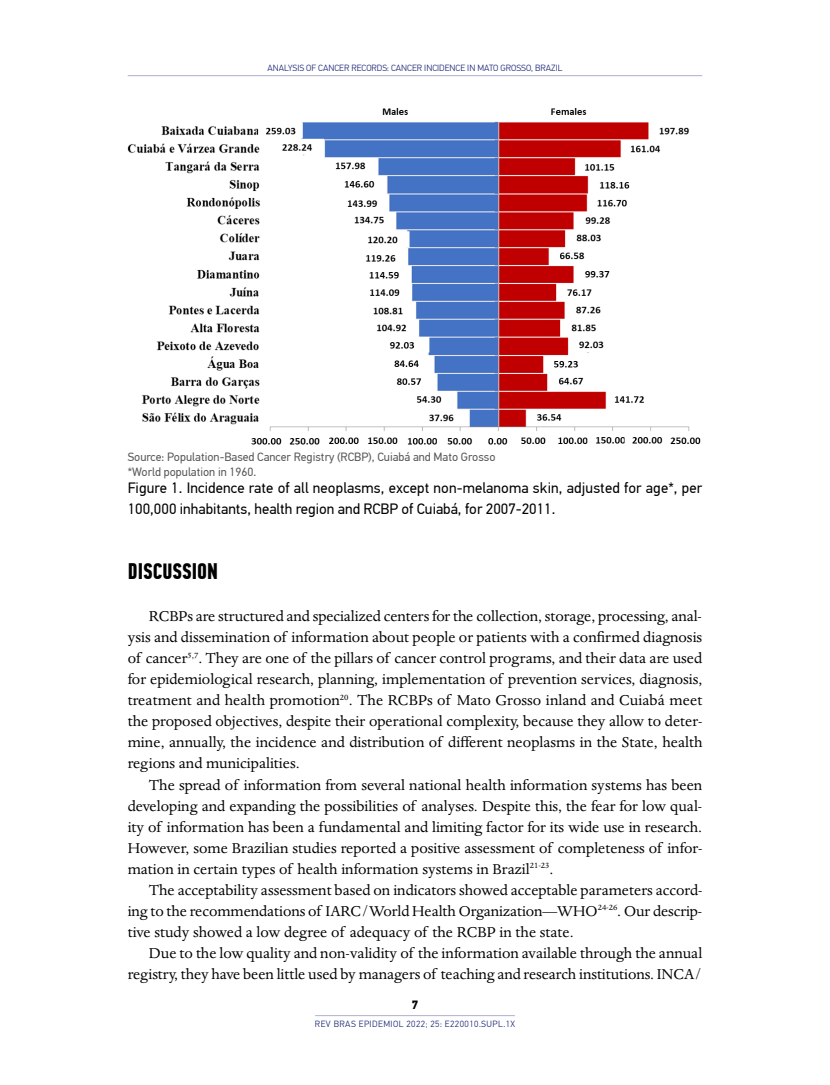
<style>
.page{position:relative;width:830px;height:1085px;background:#fff}
.page>*{position:absolute;margin:0;border:0;box-sizing:border-box;transform-origin:0 0}
.t1{font:700 22.5px "PF Din Text Comp Pro";color:#000}
.t2{font:16.5px/21px "Dante MT Std";color:#000;text-align:justify}
.t3{font:15px/21px "PF Din Text Pro";letter-spacing:.005em;color:#000}
.t4{font:12px/14.4px "PF Din Text Pro";color:#58595b}
.t5{font:700 12px "PF Din Text Pro";color:#000}
.t6{font:300 9px "PF Din Text Pro";color:#1d2877}
.t7{font:300 9px "PF Din Text Pro";letter-spacing:.05em;color:#1d2877}
</style>
<div class="page">
<hr style="left:128px;top:75px;width:574px;height:1px;background:#afaecf">
<hr style="left:315px;top:1015px;width:199px;height:1px;background:#afaecf">
<img style="left:128px;top:108px;width:573px;height:337px">
<p class="t6" style="left:267px;top:63px;width:296px">ANALYSIS OF CANCER RECORDS: CANCER INCIDENCE IN MATO GROSSO, BRAZIL</p>
<p class="t4" style="left:128px;top:450px;width:369px">Source: Population-Based Cancer Registry (RCBP), Cuiabá and Mato Grosso *World population in 1960.</p>
<p class="t3" style="left:128px;top:478px;width:576px">Figure 1. Incidence rate of all neoplasms, except non-melanoma skin, adjusted for age*, per<br>100,000 inhabitants, health region and RCBP of Cuiabá, for 2007-2011.</p>
<h1 class="t1" style="left:128px;top:558px;width:92px">DISCUSSION</h1>
<p class="t2" style="left:128px;top:606px;width:576px;text-indent:21px">RCBPs are structured and specialized centers for the collection, storage, processing, anal&shy;ysis and dissemination of information about people or patients with a confirmed diagnosis of cancer<sup>5,7</sup>. They are one of the pillars of cancer control programs, and their data are used for epidemiological research, planning, implementation of prevention services, diagnosis, treatment and health promotion<sup>20</sup>. The RCBPs of Mato Grosso inland and Cuiabá meet the proposed objectives, despite their operational complexity, because they allow to deter&shy;mine, annually, the incidence and distribution of different neoplasms in the State, health regions and municipalities.</p>
<p class="t2" style="left:128px;top:774px;width:576px;text-indent:21px">The spread of information from several national health information systems has been developing and expanding the possibilities of analyses. Despite this, the fear for low qual&shy;ity of information has been a fundamental and limiting factor for its wide use in research.<br>However, some Brazilian studies reported a positive assessment of completeness of infor&shy;mation in certain types of health information systems in Brazil<sup>21-23</sup>.</p>
<p class="t2" style="left:128px;top:879px;width:576px;text-indent:21px">The acceptability assessment based on indicators showed acceptable parameters accord&shy;ing to the recommendations of IARC/World Health Organization—WHO<sup>24-26</sup>. Our descrip&shy;tive study showed a low degree of adequacy of the RCBP in the state.</p>
<p class="t2" style="left:128px;top:942px;width:576px;text-align:right">Due to the low quality and non-validity of the information available through the annual registry, they have been little used by managers of teaching and research institutions. INCA/</p>
<p class="t5" style="left:411px;top:997px;width:8px">7</p>
<p class="t7" style="left:315px;top:1018px;width:201px">REV BRAS EPIDEMIOL 2022; 25: E220010.SUPL.1X</p>
</div>
